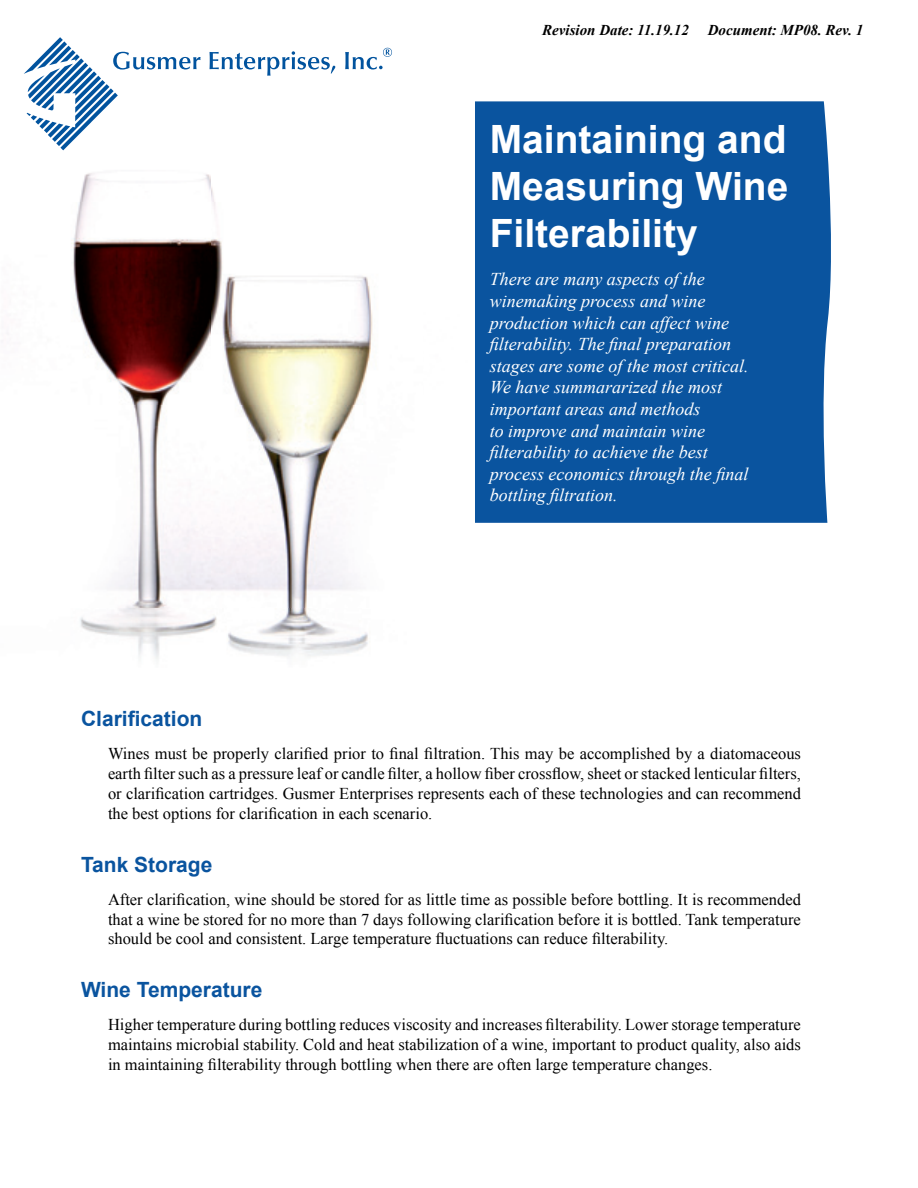
<style>
.page{position:relative;width:918px;height:1188px;background:#fff}
.page>*{position:absolute;margin:0;border:0;box-sizing:border-box;transform-origin:0 0}
.t1{font:700 39px/46.8px "Arial";color:#fff;text-align:justify}
.t2{font:700 21px "Arial";color:#0a549f}
.t3{font:italic 18px/21.6px "Times New Roman";color:#fff}
.t4{font:16.5px/19.8px "Times New Roman";color:#000;text-align:justify}
.t5{font:italic 700 15px "Times New Roman";color:#000}
</style>
<div class="page">
<img style="left:7px;top:47px;width:382px;height:612px">
<div style="left:475px;top:101px;width:356px;height:422px;background:#0a549f"></div>
<svg style="left:210px;top:51px;width:125px;height:25px"></svg>
<svg style="left:24px;top:37px;width:177px;height:113px"></svg>
<svg style="left:345px;top:48px;width:47px;height:22px"></svg>
<p class="t5" style="left:542px;top:20px;width:148px">Revision Date: 11.19.12</p>
<p class="t5" style="left:708px;top:20px;width:157px">Document: MP08. Rev. 1</p>
<p class="t2" style="left:81px;top:705px;width:123px">Clarification</p>
<h1 class="t1" style="left:490px;top:117px;width:300px">Maintaining and Measuring Wine Filterability</h1>
<p class="t3" style="left:490px;top:268px;width:260px">There are many aspects of the winemaking process and wine production which can affect wine filterability. The final preparation stages are some of the most critical.<br>We have summararized the most important areas and methods<br>to improve and maintain wine filterability to achieve the best process economics through the final bottling filtration.</p>
<p class="t4" style="left:108px;top:743px;width:695px">Wines must be properly clarified prior to final filtration. This may be accomplished by a diatomaceous earth filter such as a pressure leaf or candle filter, a hollow fiber crossflow, sheet or stacked lenticular filters, or clarification cartridges. Gusmer Enterprises represents each of these technologies and can recommend the best options for clarification in each scenario.</p>
<p class="t2" style="left:81px;top:850px;width:133px">Tank Storage</p>
<p class="t4" style="left:108px;top:889px;width:694px">After clarification, wine should be stored for as little time as possible before bottling. It is recommended that a wine be stored for no more than 7 days following clarification before it is bottled. Tank temperature should be cool and consistent. Large temperature fluctuations can reduce filterability.</p>
<p class="t2" style="left:81px;top:976px;width:183px">Wine Temperature</p>
<p class="t4" style="left:108px;top:1015px;width:694px">Higher temperature during bottling reduces viscosity and increases filterability. Lower storage temperature maintains microbial stability. Cold and heat stabilization of a wine, important to product quality, also aids in maintaining filterability through bottling when there are often large temperature changes.</p>
</div>
